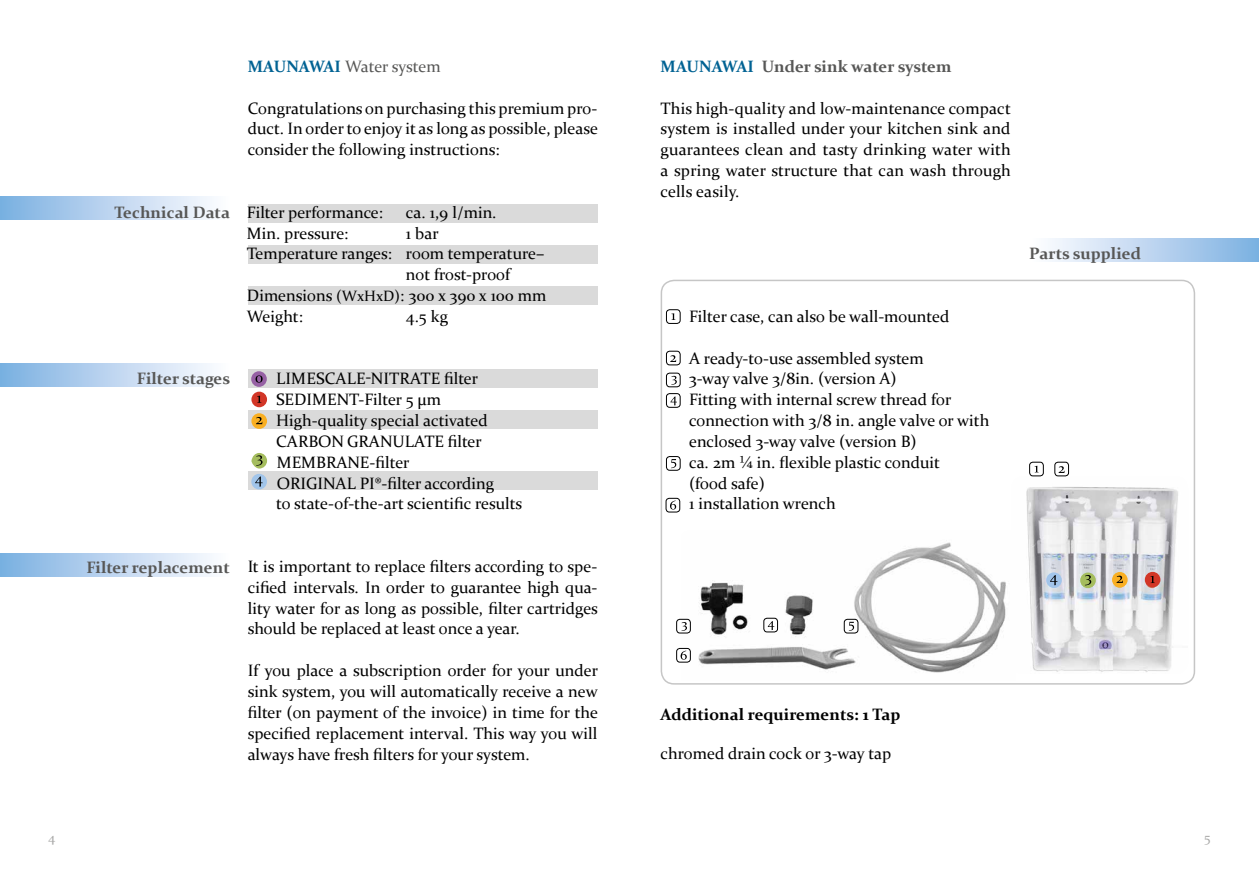
<style>
.page{position:relative;width:1259px;height:893px;background:#fff}
.page>*{position:absolute;margin:0;border:0;box-sizing:border-box;transform-origin:0 0}
.t1{font:16.5px/20.9px "Constantia";color:#000;text-align:justify}
.t2{font:700 16.5px "Constantia";color:#575756}
.t3{font:700 16.5px "Constantia";color:#000}
.t4{font:16.5px "Constantia";letter-spacing:-.015em;color:#575756}
.t5{font:13.5px "Constantia";color:#a8a8a7}
.s1{font-weight:700;color:#006293}
.s2{color:#006293}
.s3{font-size:15px}
</style>
<div class="page">
<div style="left:248px;top:472px;width:349px;height:18px;background:#dadada"></div>
<div style="left:660px;top:280px;width:535px;height:405px;border:2px solid #c6c6c6;border-radius:13px"></div>
<img style="left:681px;top:542px;width:325px;height:131px">
<div style="left:248px;top:369px;width:349px;height:19px;background:#dadada"></div>
<div style="left:248px;top:410px;width:349px;height:19px;background:#dadada"></div>
<div style="left:248px;top:204px;width:349px;height:19px;background:#dadada"></div>
<div style="left:248px;top:245px;width:349px;height:19px;background:#dadada"></div>
<div style="left:248px;top:287px;width:349px;height:18px;background:#dadada"></div>
<div style="left:0;top:554px;width:230px;height:23px;background:linear-gradient(to right,#7cb0e1,#fffeff)"></div>
<div style="left:0;top:364px;width:230px;height:23px;background:linear-gradient(to right,#7cb0e1,#fffeff)"></div>
<div style="left:0;top:197px;width:230px;height:23px;background:linear-gradient(to right,#7cb0e1,#fffeff)"></div>
<img style="left:1026px;top:476px;width:152px;height:196px">
<div style="left:251px;top:392px;width:16px;height:15px;background:#d23627;border-radius:50%"></div>
<svg style="left:257px;top:396px;width:4px;height:7px"></svg>
<svg style="left:251px;top:413px;width:16px;height:16px"></svg>
<svg style="left:256px;top:417px;width:6px;height:7px"></svg>
<svg style="left:251px;top:453px;width:16px;height:16px"></svg>
<svg style="left:256px;top:455px;width:6px;height:11px"></svg>
<div style="left:251px;top:474px;width:16px;height:15px;background:#a2c5ea;border-radius:50%"></div>
<svg style="left:255px;top:476px;width:8px;height:11px"></svg>
<div style="left:1029px;top:239px;width:230px;height:23px;background:linear-gradient(to right,#fff,#7eb1e2)"></div>
<div style="left:1144px;top:572px;width:16px;height:15px;background:#d23627;border-radius:50%"></div>
<svg style="left:1150px;top:576px;width:5px;height:7px"></svg>
<div style="left:1112px;top:572px;width:15px;height:16px;background:#f9af22;border-radius:50%"></div>
<svg style="left:1116px;top:576px;width:7px;height:7px"></svg>
<div style="left:1080px;top:572px;width:15px;height:16px;background:#a5bd5e;border-radius:50%"></div>
<svg style="left:1085px;top:575px;width:6px;height:10px"></svg>
<div style="left:1046px;top:572px;width:15px;height:16px;background:#a2c5ea;border-radius:50%"></div>
<svg style="left:1050px;top:575px;width:7px;height:10px"></svg>
<div style="left:251px;top:371px;width:16px;height:16px;background:#9660a4;border-radius:50%"></div>
<svg style="left:255px;top:375px;width:8px;height:8px"></svg>
<div style="left:666px;top:373px;width:14px;height:14px;border:1px solid #000;border-radius:3px"></div>
<svg style="left:671px;top:376px;width:6px;height:9px"></svg>
<div style="left:666px;top:456px;width:14px;height:15px;border:1px solid #000;border-radius:3px"></div>
<svg style="left:671px;top:459px;width:5px;height:9px"></svg>
<div style="left:665px;top:498px;width:15px;height:14px;border:1px solid #000;border-radius:3px"></div>
<svg style="left:670px;top:500px;width:6px;height:10px"></svg>
<div style="left:666px;top:393px;width:14px;height:15px;border:1px solid #000;border-radius:3px"></div>
<svg style="left:670px;top:396px;width:7px;height:9px"></svg>
<div style="left:666px;top:309px;width:14px;height:15px;border:1px solid #000;border-radius:3px"></div>
<svg style="left:671px;top:313px;width:4px;height:7px"></svg>
<div style="left:666px;top:351px;width:14px;height:14px;border:1px solid #000;border-radius:3px"></div>
<svg style="left:670px;top:355px;width:6px;height:7px"></svg>
<div style="left:1029px;top:462px;width:14px;height:14px;border:1px solid #000;border-radius:3px"></div>
<svg style="left:1034px;top:466px;width:4px;height:6px"></svg>
<div style="left:1054px;top:462px;width:15px;height:14px;border:1px solid #000;border-radius:3px"></div>
<svg style="left:1058px;top:466px;width:6px;height:7px"></svg>
<div style="left:676px;top:619px;width:15px;height:14px;border:1px solid #000;border-radius:3px"></div>
<svg style="left:681px;top:622px;width:6px;height:9px"></svg>
<div style="left:844px;top:619px;width:14px;height:14px;border:1px solid #000;border-radius:3px"></div>
<svg style="left:849px;top:622px;width:5px;height:9px"></svg>
<div style="left:676px;top:648px;width:15px;height:14px;border:1px solid #000;border-radius:3px"></div>
<svg style="left:680px;top:651px;width:7px;height:9px"></svg>
<div style="left:763px;top:618px;width:15px;height:14px;border:1px solid #000;border-radius:3px"></div>
<svg style="left:768px;top:621px;width:6px;height:9px"></svg>
<p class="t4" style="left:248px;top:55px;width:194px"><span class="s1">MAUNAWAI</span> Water system</p>
<p class="t1" style="left:248px;top:97px;width:352px">Congratulations on purchasing this premium pro&shy;duct. In order to enjoy it as long as possible, please consider the following instructions:</p>
<p class="t2" style="left:660px;top:55px;width:292px"><span class="s2">MAUNAWAI</span> Under sink water system</p>
<p class="t1" style="left:660px;top:97px;width:352px">This high-quality and low-maintenance compact system is installed under your kitchen sink and guarantees clean and tasty drinking water with a spring water structure that can wash through cells easily.</p>
<p class="t2" style="left:114px;top:201px;width:117px">Technical Data</p>
<p class="t1" style="left:247px;top:201px;width:138px">Filter performance:</p>
<p class="t1" style="left:406px;top:201px;width:92px">ca. 1,9 l/min.</p>
<p class="t1" style="left:247px;top:222px;width:103px">Min. pressure:</p>
<p class="t1" style="left:406px;top:222px;width:34px">1 bar</p>
<p class="t1" style="left:247px;top:243px;width:299px">Temperature ranges: room temperature–</p>
<p class="t1" style="left:406px;top:263px;width:108px">not frost-proof</p>
<p class="t1" style="left:247px;top:284px;width:301px">Dimensions <span class="s3">(WxHxD)</span>: 300 x 390 x 100 mm</p>
<p class="t1" style="left:247px;top:305px;width:58px">Weight:</p>
<p class="t1" style="left:406px;top:305px;width:44px">4.5 kg</p>
<p class="t2" style="left:137px;top:367px;width:95px">Filter stages</p>
<p class="t1" style="left:276px;top:368px;width:203px">Lim escale-nitrate filter</p>
<p class="t1" style="left:252px;top:388px;width:15px">SE</p>
<p class="t1" style="left:276px;top:388px;width:213px;text-align:left;text-indent:18px">DIMENT-Filter 5 μm<br>High-quality special activated car</p>
<p class="t1" style="left:276px;top:430px;width:247px;text-align:left;text-indent:32px">bon granulate filter<br>MEMBRANE-filter<br>ORIGINAL PI®-filter according<br>to state-of-the-art scientific results</p>
<p class="t1" style="left:689px;top:305px;width:262px">Filter case, can also be wall-mounted</p>
<p class="t1" style="left:689px;top:347px;width:236px">A ready-to-use assembled system</p>
<p class="t1" style="left:689px;top:368px;width:209px">3-way valve 3/8in. (version A)</p>
<p class="t1" style="left:660px;top:388px;width:292px">Fitting with internal screw thread for</p>
<p class="t1" style="left:689px;top:409px;width:302px">connection with 3/8 in. angle valve or with</p>
<p class="t1" style="left:689px;top:430px;width:229px">enclosed 3-way valve (version B)</p>
<p class="t1" style="left:689px;top:451px;width:252px">ca. 2m ¼ in. flexible plastic conduit</p>
<p class="t1" style="left:689px;top:472px;width:77px">(food safe)</p>
<p class="t1" style="left:689px;top:493px;width:148px">1 installation wrench</p>
<p class="t2" style="left:1029px;top:242px;width:113px">Parts supplied</p>
<p class="t2" style="left:86px;top:556px;width:145px">Filter replacement</p>
<p class="t1" style="left:248px;top:555px;width:352px">It is important to replace filters according to spe&shy;cified intervals. In order to guarantee high qua&shy;lity water for as long as possible, filter cartridges should be replaced at least once a year.</p>
<p class="t1" style="left:248px;top:659px;width:352px">If you place a subscription order for your under sink system, you will automatically receive a new filter (on payment of the invoice) in time for the specified replacement interval. This way you will always have fresh filters for your system.</p>
<p class="t3" style="left:660px;top:703px;width:241px">Additional requirements: 1 Tap</p>
<p class="t1" style="left:660px;top:743px;width:232px">chromed drain cock or 3-way tap</p>
<p class="t5" style="left:48px;top:828px;width:9px">4</p>
<p class="t5" style="left:1204px;top:828px;width:8px">5</p>
</div>
